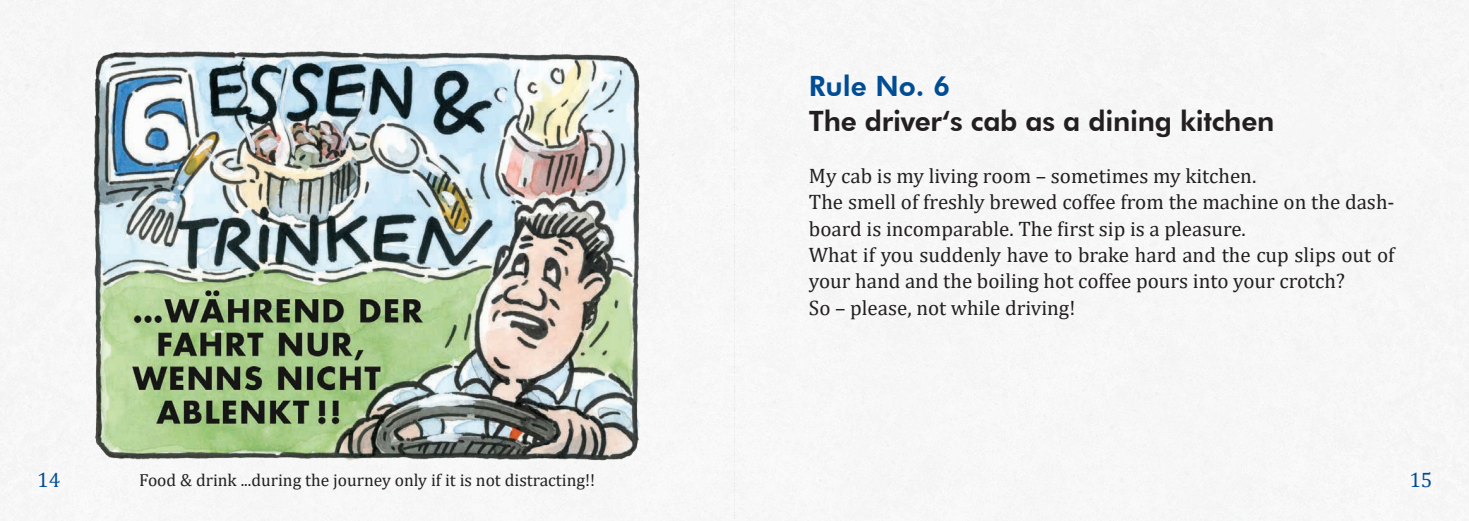
<style>
.page{position:relative;width:1469px;height:521px;background:#fff}
.page>*{position:absolute;margin:0;border:0;box-sizing:border-box;transform-origin:0 0}
.t1{font:800 28px "Futura BT";letter-spacing:-.01em;color:#231f20}
.t2{font:800 28px "Futura BT";color:#014d95}
.t3{font:21px/26.2px "Cambria";color:#231f20}
.t4{font:21px "Cambria";color:#014d95}
.t5{font:17.5px "Cambria";color:#231f20}
</style>
<div class="page">
<img style="left:84px;top:45px;width:566px;height:421px">
<h1 class="t2" style="left:809px;top:69px;width:143px">Rule No. 6</h1>
<h1 class="t1" style="left:809px;top:104px;width:467px">The driver‘s cab as a dining kitchen</h1>
<p class="t3" style="left:809px;top:163px;width:587px">My cab is my living room – sometimes my kitchen.<br>The smell of freshly brewed coffee from the machine on the dash&shy;board is incomparable. The first sip is a pleasure.<br>What if you suddenly have to brake hard and the cup slips out of your hand and the boiling hot coffee pours into your crotch?<br>So – please, not while driving!</p>
<p class="t4" style="left:37px;top:467px;width:25px">14</p>
<p class="t4" style="left:1409px;top:467px;width:25px">15</p>
<p class="t5" style="left:139px;top:470px;width:457px">Food &amp; drink ...during the journey only if it is not distracting!!</p>
</div>
